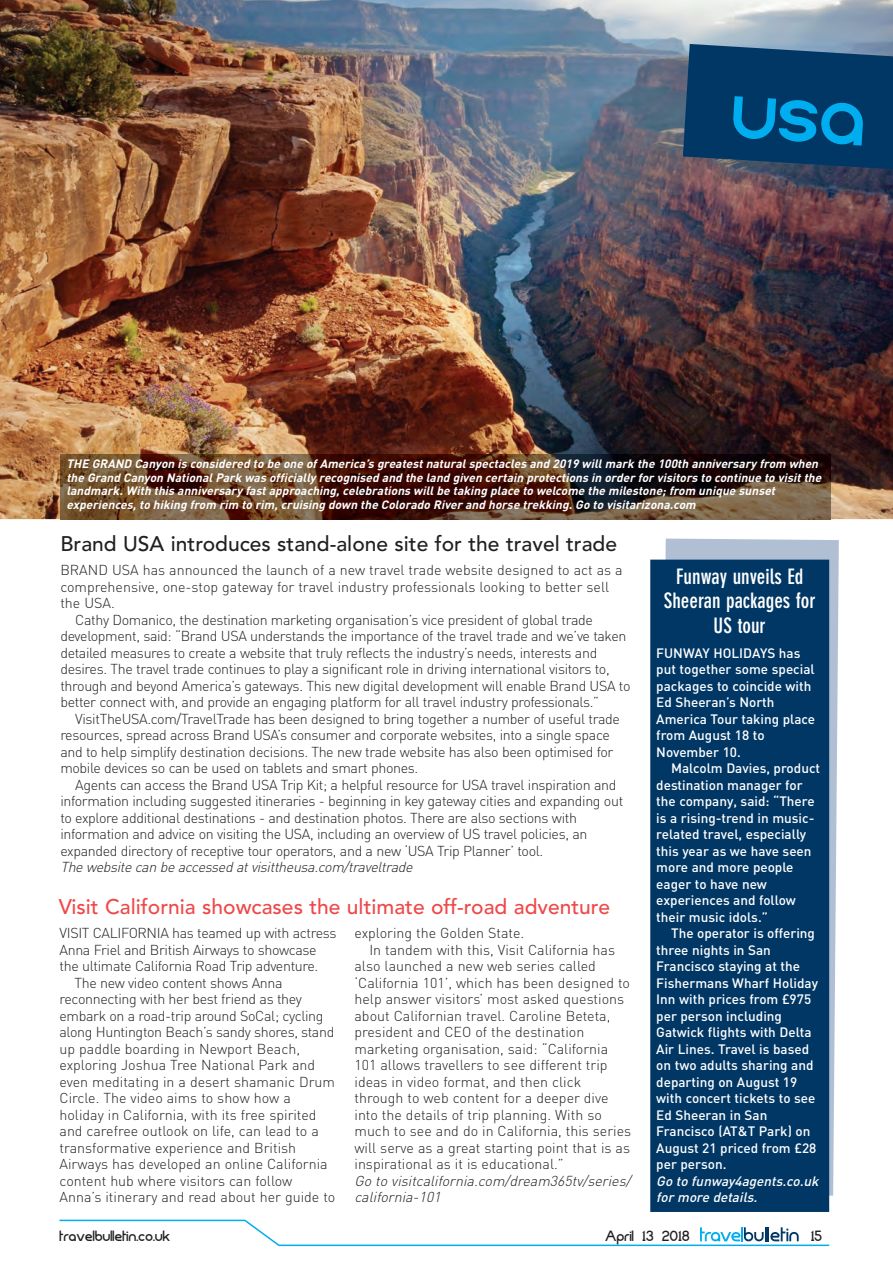
<style>
.page{position:relative;width:893px;height:1263px;background:#fff}
.page>*{position:absolute;margin:0;border:0;box-sizing:border-box;transform-origin:0 0}
.t1{font:500 21px "Avenir";color:#ef4849}
.t2{font:500 21px "Avenir";color:#231f20}
.t3{font:700 condensed 21px/24.8px "DIN Neuzeit Grotesk";color:#fff;text-align:center}
.t4{font:15px "Fortune City";color:#231f20}
.t5{font:300 14.25px "DIN";letter-spacing:-.025em;color:#231f20}
.t6{font:300 14.25px "DIN";color:#231f20}
.t7{font:italic 300 14.25px "DIN";color:#231f20}
.t8{font:500 13.5px "DIN";color:#fff}
.t9{font:italic 500 13.5px "DIN";color:#fff}
.t10{font:italic 700 12px/13.5px "DIN";color:#fff}
</style>
<div class="page">
<svg style="left:59px;top:1219px;width:771px;height:28px"></svg>
<img style="left:0;top:0;width:893px;height:519px">
<hr style="left:60px;top:519px;width:770px;height:1px;background:#939598">
<img style="left:60px;top:454px;width:770px;height:65px">
<svg style="left:660px;top:539px;width:179px;height:657px;fill:#b1bfd5"></svg>
<div style="left:650px;top:560px;width:179px;height:652px;background:#003765"></div>
<svg style="left:683px;top:44px;width:210px;height:129px;background:#0f3f69"></svg>
<p class="t10" style="left:66px;top:457px;width:759px">THE GRAND Canyon is considered to be one ofAmerica’s greatestnaturalspectacles and 2019 willmark the 100th anniversary from when the Grand Canyon NationalPark was officially recognised and the land given certain protections in order for visitors to continue to visitthe landmark.With this anniversary fastapproaching,celebrations willbe taking place to welcome the milestone;from unique sunset experiences,to hiking from rim to rim,cruising down the Colorado River and horse trekking.Go to visitarizona.com</p>
<p class="t2" style="left:60px;top:535px;width:558px">Brand USA introduces stand-alone site for the travel trade</p>
<p class="t6" style="left:60px;top:562px;width:564px">BRAND USA has announced the launch of a new travel trade website designed to act as a</p>
<p class="t6" style="left:60px;top:579px;width:550px">comprehensive, one-stop gateway for travel industry professionals looking to better sell</p>
<p class="t5" style="left:60px;top:595px;width:56px">the USA.</p>
<p class="t5" style="left:75px;top:612px;width:519px">Cathy Domanico, the destination marketing organisation’s vice president of global trade</p>
<p class="t5" style="left:60px;top:628px;width:568px">development, said: “Brand USA understands the importance of the travel trade and we’ve taken</p>
<p class="t5" style="left:60px;top:645px;width:538px">detailed measures to create a website that truly reflects the industry’s needs, interests and</p>
<p class="t5" style="left:60px;top:661px;width:551px">desires. The travel trade continues to play a significant role in driving international visitors to,</p>
<p class="t5" style="left:60px;top:678px;width:572px">through and beyond America’s gateways. This new digital development will enable Brand USA to</p>
<p class="t5" style="left:60px;top:694px;width:540px">better connect with, and provide an engaging platform for all travel industry professionals.”</p>
<p class="t5" style="left:75px;top:711px;width:546px">VisitTheUSA.com/TravelTrade has been designed to bring together a number of useful trade</p>
<p class="t5" style="left:60px;top:727px;width:551px">resources, spread across Brand USA’s consumer and corporate websites, into a single space</p>
<p class="t5" style="left:60px;top:744px;width:555px">and to help simplify destination decisions. The new trade website has also been optimised for</p>
<p class="t5" style="left:60px;top:760px;width:359px">mobile devices so can be used on tablets and smart phones.</p>
<p class="t5" style="left:75px;top:777px;width:543px">Agents can access the Brand USA Trip Kit; a helpful resource for USA travel inspiration and</p>
<p class="t5" style="left:60px;top:793px;width:564px">information including suggested itineraries - beginning in key gateway cities and expanding out</p>
<p class="t5" style="left:60px;top:810px;width:518px">to explore additional destinations - and destination photos. There are also sections with</p>
<p class="t5" style="left:60px;top:826px;width:529px">information and advice on visiting the USA, including an overview of US travel policies, an</p>
<p class="t5" style="left:60px;top:843px;width:484px">expanded directory of receptive tour operators, and a new ‘USA Trip Planner’ tool.</p>
<p class="t7" style="left:60px;top:859px;width:357px">The website can be accessed atvisittheusa.com/traveltrade</p>
<p class="t1" style="left:59px;top:898px;width:553px">Visit California showcases the ultimate off-road adventure</p>
<p class="t5" style="left:60px;top:925px;width:278px">VISIT CALIFORNIA has teamed up with actress</p>
<p class="t5" style="left:60px;top:942px;width:259px">Anna Friel and British Airways to showcase</p>
<p class="t5" style="left:60px;top:958px;width:260px">the ultimate California Road Trip adventure.</p>
<p class="t5" style="left:74px;top:975px;width:210px">The new video content shows Anna</p>
<p class="t5" style="left:60px;top:991px;width:244px">reconnecting with her best friend as they</p>
<p class="t5" style="left:60px;top:1008px;width:266px">embark on a road-trip around SoCal; cycling</p>
<p class="t5" style="left:60px;top:1024px;width:276px">along Huntington Beach’s sandy shores, stand</p>
<p class="t6" style="left:60px;top:1041px;width:242px">up paddle boarding in Newport Beach,</p>
<p class="t6" style="left:60px;top:1057px;width:257px">exploring Joshua Tree National Park and</p>
<p class="t6" style="left:60px;top:1074px;width:277px">even meditating in a desert shamanic Drum</p>
<p class="t6" style="left:60px;top:1090px;width:233px">Circle. The video aims to show how a</p>
<p class="t6" style="left:60px;top:1107px;width:259px">holiday in California, with its free spirited</p>
<p class="t6" style="left:60px;top:1123px;width:261px">and carefree outlook on life, can lead to a</p>
<p class="t6" style="left:60px;top:1140px;width:238px">transformative experience and British</p>
<p class="t6" style="left:60px;top:1156px;width:270px">Airways has developed an online California</p>
<p class="t6" style="left:60px;top:1173px;width:234px">content hub where visitors can follow</p>
<p class="t6" style="left:60px;top:1189px;width:277px">Anna’s itinerary and read about her guide to</p>
<p class="t6" style="left:354px;top:925px;width:171px">exploring the Golden State.</p>
<p class="t6" style="left:369px;top:942px;width:247px">In tandem with this, Visit California has</p>
<p class="t6" style="left:354px;top:958px;width:243px">also launched a new web series called</p>
<p class="t6" style="left:354px;top:975px;width:277px">‘California 101’, which has been designed to</p>
<p class="t6" style="left:354px;top:991px;width:271px">help answer visitors’ most asked questions</p>
<p class="t6" style="left:354px;top:1008px;width:257px">about Californian travel. Caroline Beteta,</p>
<p class="t6" style="left:354px;top:1024px;width:231px">president and CEO of the destination</p>
<p class="t6" style="left:354px;top:1041px;width:255px">marketing organisation, said: “California</p>
<p class="t6" style="left:354px;top:1057px;width:255px">101 allows travellers to see different trip</p>
<p class="t6" style="left:354px;top:1074px;width:228px">ideas in video format, and then click</p>
<p class="t6" style="left:354px;top:1090px;width:256px">through to web content for a deeper dive</p>
<p class="t6" style="left:354px;top:1107px;width:249px">into the details of trip planning. With so</p>
<p class="t6" style="left:354px;top:1123px;width:278px">much to see and do in California, this series</p>
<p class="t6" style="left:354px;top:1140px;width:277px">will serve as a great starting point that is as</p>
<p class="t6" style="left:354px;top:1156px;width:211px">inspirational as it is educational.”</p>
<p class="t7" style="left:354px;top:1173px;width:278px">Go to visitcalifornia.com/dream365tv/series/</p>
<p class="t7" style="left:354px;top:1189px;width:91px">california-101</p>
<p class="t3" style="left:664px;top:565px;width:153px">Funway unveils Ed<br>Sheeran packages for<br>US tour</p>
<p class="t8" style="left:656px;top:645px;width:146px">FUNWAY HOLIDAYS has</p>
<p class="t8" style="left:656px;top:662px;width:160px">put together some special</p>
<p class="t8" style="left:656px;top:678px;width:157px">packages to coincide with</p>
<p class="t8" style="left:656px;top:695px;width:120px">Ed Sheeran’s North</p>
<p class="t8" style="left:656px;top:711px;width:160px">America Tour taking place</p>
<p class="t8" style="left:656px;top:728px;width:110px">from August 18 to</p>
<p class="t8" style="left:656px;top:744px;width:86px">November 10.</p>
<p class="t8" style="left:671px;top:761px;width:150px">Malcolm Davies, product</p>
<p class="t8" style="left:656px;top:777px;width:148px">destination manager for</p>
<p class="t8" style="left:656px;top:794px;width:160px">the company, said: “There</p>
<p class="t8" style="left:656px;top:810px;width:160px">is a rising-trend in music-</p>
<p class="t8" style="left:656px;top:827px;width:151px">related travel, especially</p>
<p class="t8" style="left:656px;top:843px;width:157px">this year as we have seen</p>
<p class="t8" style="left:656px;top:860px;width:139px">more and more people</p>
<p class="t8" style="left:656px;top:876px;width:112px">eager to have new</p>
<p class="t8" style="left:656px;top:893px;width:141px">experiences and follow</p>
<p class="t8" style="left:656px;top:909px;width:113px">their music idols.”</p>
<p class="t8" style="left:671px;top:926px;width:145px">The operator is offering</p>
<p class="t8" style="left:656px;top:942px;width:116px">three nights in San</p>
<p class="t8" style="left:656px;top:959px;width:145px">Francisco staying at the</p>
<p class="t8" style="left:656px;top:975px;width:163px">Fishermans Wharf Holiday</p>
<p class="t8" style="left:656px;top:992px;width:156px">Inn with prices from £975</p>
<p class="t8" style="left:656px;top:1008px;width:127px">per person including</p>
<p class="t8" style="left:656px;top:1025px;width:157px">Gatwick flights with Delta</p>
<p class="t8" style="left:656px;top:1041px;width:154px">Air Lines. Travel is based</p>
<p class="t8" style="left:656px;top:1058px;width:159px">on two adults sharing and</p>
<p class="t8" style="left:656px;top:1074px;width:142px">departing on August 19</p>
<p class="t8" style="left:656px;top:1091px;width:161px">with concert tickets to see</p>
<p class="t8" style="left:656px;top:1107px;width:113px">Ed Sheeran in San</p>
<p class="t8" style="left:656px;top:1124px;width:156px">Francisco (AT&amp;T Park) on</p>
<p class="t8" style="left:656px;top:1140px;width:162px">August 21 priced from £28</p>
<p class="t8" style="left:656px;top:1157px;width:72px">per person.</p>
<p class="t9" style="left:656px;top:1173px;width:167px">Go to funway4agents.co.uk</p>
<p class="t9" style="left:656px;top:1190px;width:105px">for more details.</p>
<p class="t4" style="left:60px;top:1227px;width:113px">travelbulletin.co.uk</p>
<p class="t4" style="left:605px;top:1227px;width:86px">April 13 2018</p>
<p class="t4" style="left:811px;top:1227px;width:13px">15</p>
</div>
